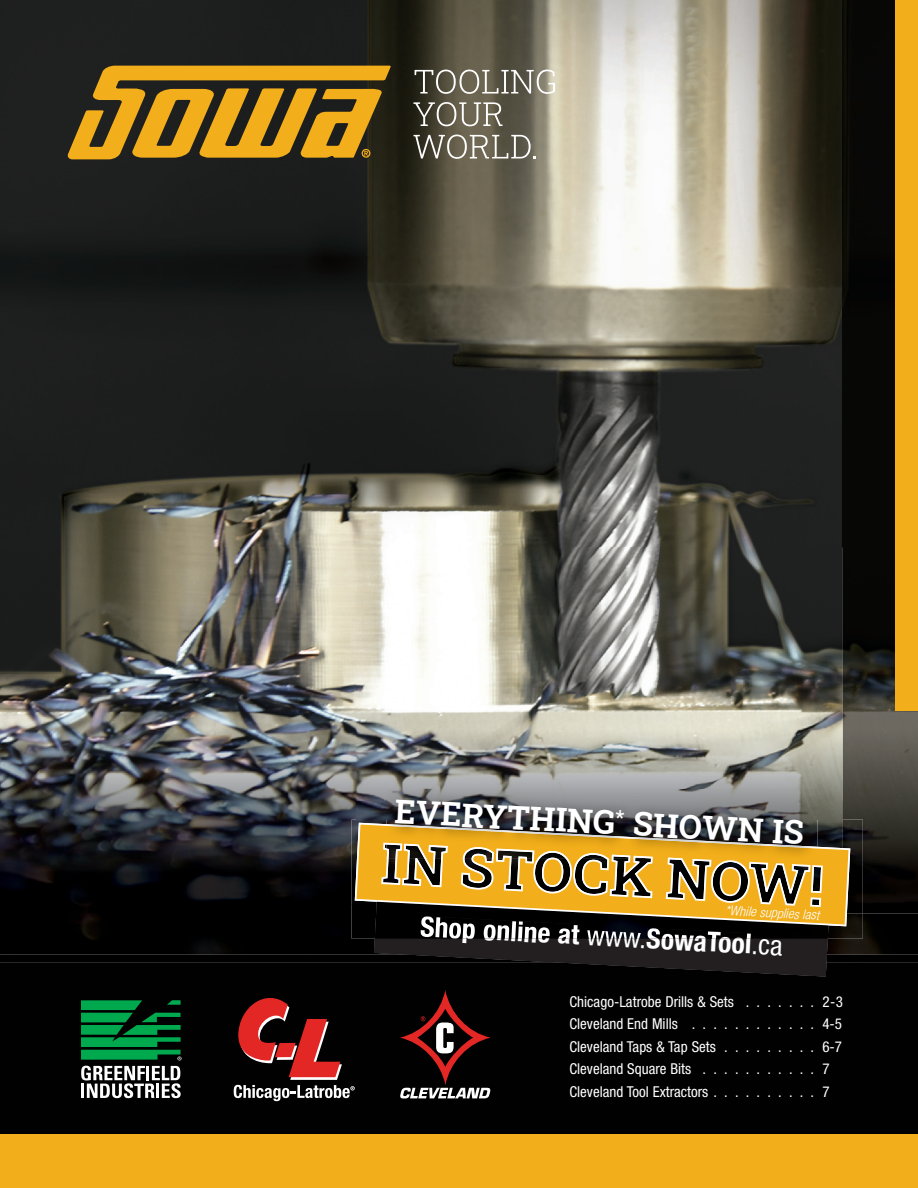
<style>
.page{position:relative;width:918px;height:1188px;background:#fff}
.page>*{position:absolute;margin:0;border:0;box-sizing:border-box;transform-origin:0 0}
.t1{font:33px "Roboto Slab";color:#fff}
.t2{font:700 condensed 27.9px "Helvetica Neue LT Pro";color:#fff}
.t3{font:condensed 15px/22.5px "Helvetica Neue LT Pro";color:#fff}
.t4{font:italic 300 condensed 13.5px "Helvetica Neue LT Pro";color:#fff}
.s1{font-weight:400}
</style>
<div class="page">
<img style="left:0;top:0;width:895px;height:547px">
<div style="left:895px;top:0;width:23px;height:710px;background:#f2ae1b"></div>
<img style="left:0;top:547px;width:356px;height:357px">
<img style="left:356px;top:547px;width:487px;height:255px">
<img style="left:356px;top:802px;width:31px;height:18px">
<img style="left:817px;top:802px;width:26px;height:18px">
<div style="left:0;top:904px;width:374px;height:51px;background:#000"></div>
<img style="left:829px;top:914px;width:89px;height:41px">
<img style="left:843px;top:547px;width:75px;height:367px">
<div style="left:895px;top:547px;width:23px;height:163px;background:#f2ae1b"></div>
<svg style="left:415px;top:70px;width:140px;height:24px;background:#817e70"></svg>
<svg style="left:413px;top:102px;width:90px;height:24px;background:#7a7668"></svg>
<svg style="left:414px;top:135px;width:121px;height:24px;background:#7e7a6d"></svg>
<svg style="left:68px;top:66px;width:323px;height:93px;background:#9d751b"></svg>
<div style="left:0;top:1134px;width:918px;height:54px;background:#f2ae1b"></div>
<div style="left:0;top:962px;width:918px;height:172px;background:#010101"></div>
<div style="left:0;top:955px;width:918px;height:7px;background:#000"></div>
<svg style="left:81px;top:1000px;width:101px;height:98px;background:#286845"></svg>
<svg style="left:234px;top:986px;width:121px;height:115px;background:#4f2120"></svg>
<svg style="left:400px;top:990px;width:91px;height:108px;background:#351d1d"></svg>
<img style="left:352px;top:820px;width:511px;height:119px">
<img style="left:843px;top:820px;width:20px;height:94px">
<svg style="left:355px;top:823px;width:495px;height:103px;background:#af872f"></svg>
<img style="left:387px;top:790px;width:430px;height:25px">
<svg style="left:374px;top:815px;width:455px;height:162px;background:#715b2e"></svg>
<h1 class="t1" style="left:396px;top:788px;width:411px;rotate:3deg">EVERYTHING<sup>*</sup> SHOWN IS</h1>
<p class="t4" style="left:726px;top:902px;width:96px;rotate:3deg">*While supplies last</p>
<h2 class="t2" style="left:421px;top:910px;width:364px;rotate:3deg">Shop online at <span class="s1">www.</span>SowaTool<span class="s1">.ca</span></h2>
<p class="t3" style="left:569px;top:990px;width:275px">Chicago-Latrobe Drills &amp; Sets . . . . . . . 2-3<br>Cleveland End Mills . . . . . . . . . . . . 4-5<br>Cleveland Taps &amp; Tap Sets . . . . . . . . . 6-7<br>Cleveland Square Bits . . . . . . . . . . . 7<br>Cleveland Tool Extractors . . . . . . . . . . 7</p>
</div>
